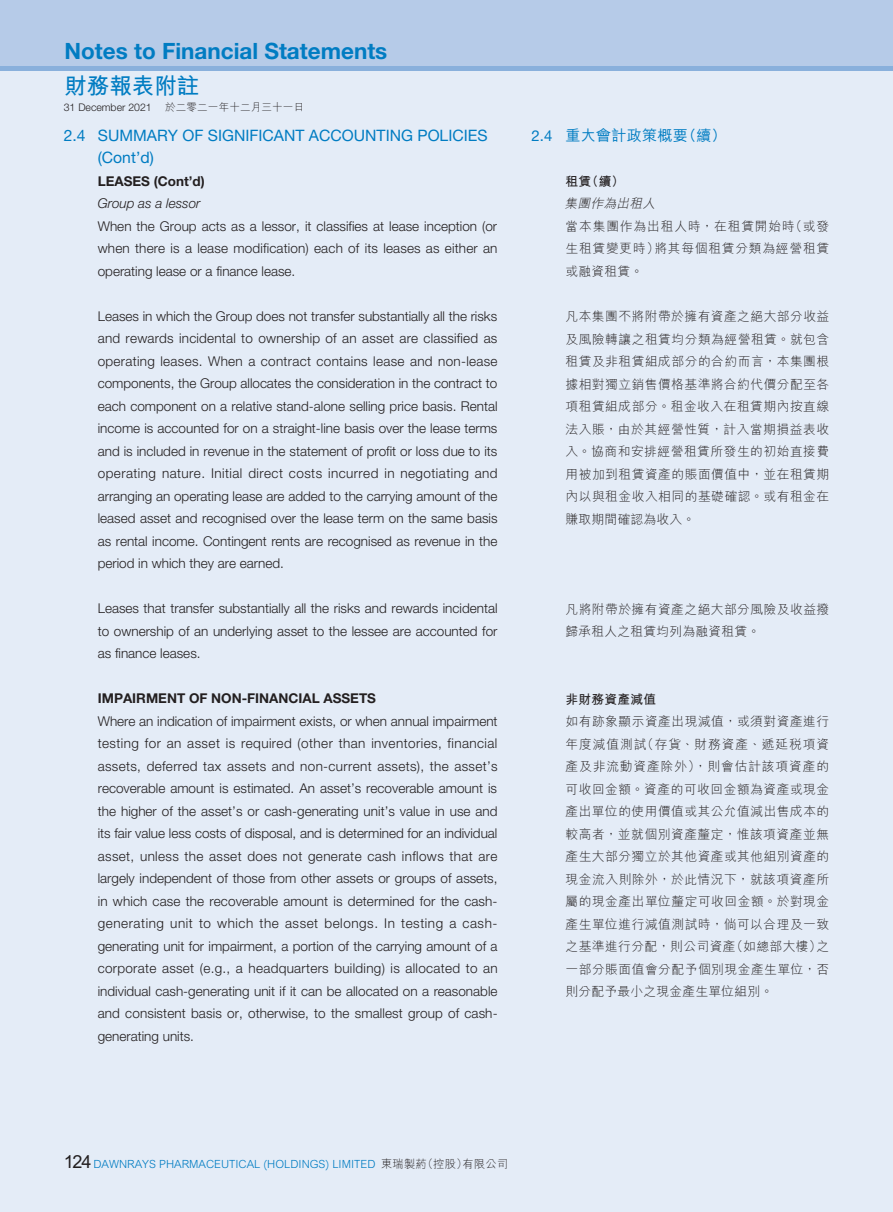
<style>
.page{position:relative;width:893px;height:1212px;background:#fff}
.page>*{position:absolute;margin:0;border:0;box-sizing:border-box;transform-origin:0 0}
.t1{font:700 22.5px "Helvetica Neue LT Std";color:#007cc2}
.t2{font:700 22.5px "M Hei HK";color:#007cc2}
._01_H1_E{font:15.75px/22.5px "Helvetica Neue LT Std";color:#007cc2}
._001_H1_C{font:500 15px "M Hei HK";letter-spacing:.02em;color:#007cc2}
._00_txt_E{font:300 13.5px/22.5px "Helvetica Neue LT Std";color:#231f20;text-align:justify}
._02_H2_E{font:700 13.5px "Helvetica Neue LT Std";color:#231f20}
._03_H3_E{font:italic 300 13.5px "Helvetica Neue LT Std";color:#231f20}
._000_txt_C{font:300 12.75px/22.5px "M Hei HK";letter-spacing:.04em;color:#231f20;text-align:justify}
._002_H2_C{font:700 12.75px "M Hei HK";letter-spacing:.02em;color:#231f20}
._003_H3_C{font:italic 300 12.75px "M Hei HK";color:#231f20}
.t3{font:300 11.25px "M Hei HK";color:#007cc2}
.t4{font:300 10.5px "Helvetica Neue LT Std";color:#231f20}
.t5{font:300 10.5px "M Hei HK";letter-spacing:.02em;color:#231f20}
.s1{font-family:"Helvetica Neue LT Std";font-weight:400}
.s2{font-weight:500;font-size:18px;color:#231f20}
.s3{color:#231f20}
</style>
<div class="page">
<div style="left:0;top:71px;width:893px;height:1141px;background:#e4ecf7"></div>
<div style="left:0;top:0;width:893px;height:67px;background:#b6cbe8"></div>
<hr style="left:0;top:67px;width:893px;height:4px;background:#89b0dc">
<h1 class="t1" style="left:64px;top:37px;width:324px">Notes to Financial Statements</h1>
<h1 class="t2" style="left:64px;top:69px;width:136px">財務報表附註</h1>
<p class="t4" style="left:64px;top:101px;width:89px">31 December 2021</p>
<p class="t5" style="left:165px;top:102px;width:141px">於二零二一年十二月三十一日</p>
<p class="_01_H1_E" style="left:98px;top:124px;width:391px;text-indent:-34px">2.4 SUMMARY OF SIGNIFICANT ACCOUNTING POLICIES (Cont’d)</p>
<p class="_02_H2_E" style="left:98px;top:172px;width:109px">LEASES (Cont’d)</p>
<p class="_03_H3_E" style="left:98px;top:195px;width:104px">Group as a lessor</p>
<p class="_00_txt_E" style="left:98px;top:214px;width:401px">When the Group acts as a lessor, it classifies at lease inception (or when there is a lease modification) each of its leases as either an operating lease or a finance lease.</p>
<p class="_00_txt_E" style="left:98px;top:304px;width:401px">Leases in which the Group does not transfer substantially all the risks and rewards incidental to ownership of an asset are classified as operating leases. When a contract contains lease and non-lease components, the Group allocates the consideration in the contract to each component on a relative stand-alone selling price basis. Rental income is accounted for on a straight-line basis over the lease terms and is included in revenue in the statement of profit or loss due to its operating nature. Initial direct costs incurred in negotiating and arranging an operating lease are added to the carrying amount of the leased asset and recognised over the lease term on the same basis as rental income. Contingent rents are recognised as revenue in the period in which they are earned.</p>
<p class="_00_txt_E" style="left:98px;top:597px;width:401px">Leases that transfer substantially all the risks and rewards incidental to ownership of an underlying asset to the lessee are accounted for as finance leases.</p>
<p class="_02_H2_E" style="left:98px;top:690px;width:280px">IMPAIRMENT OF NON-FINANCIAL ASSETS</p>
<p class="_00_txt_E" style="left:98px;top:709px;width:401px">Where an indication of impairment exists, or when annual impairment testing for an asset is required (other than inventories, financial assets, deferred tax assets and non-current assets), the asset’s recoverable amount is estimated. An asset’s recoverable amount is the higher of the asset’s or cash-generating unit’s value in use and its fair value less costs of disposal, and is determined for an individual asset, unless the asset does not generate cash inflows that are largely independent of those from other assets or groups of assets, in which case the recoverable amount is determined for the cash&shy;generating unit to which the asset belongs. In testing a cash&shy;generating unit for impairment, a portion of the carrying amount of a corporate asset (e.g., a headquarters building) is allocated to an individual cash-generating unit if it can be allocated on a reasonable and consistent basis or, otherwise, to the smallest group of cash&shy;generating units.</p>
<p class="_001_H1_C" style="left:531px;top:125px;width:196px"><span class="s1">2.4</span> 重大會計政策概要（續）</p>
<p class="_002_H2_C" style="left:565px;top:172px;width:60px">租賃（續）</p>
<p class="_003_H3_C" style="left:564px;top:197px;width:95px">集團作為出租人</p>
<p class="_000_txt_C" style="left:565px;top:215px;width:265px">當本集團作為出租人時，在租賃開始時（或發生租賃變更時）將其每個租賃分類為經營租賃或融資租賃。</p>
<p class="_000_txt_C" style="left:565px;top:305px;width:265px">凡本集團不將附帶於擁有資產之絕大部分收益及風險轉讓之租賃均分類為經營租賃。就包含租賃及非租賃組成部分的合約而言，本集團根據相對獨立銷售價格基準將合約代價分配至各項租賃組成部分。租金收入在租賃期內按直線法入賬，由於其經營性質，計入當期損益表收入。協商和安排經營租賃所發生的初始直接費用被加到租賃資產的賬面價值中，並在租賃期內以與租金收入相同的基礎確認。或有租金在賺取期間確認為收入。</p>
<p class="_000_txt_C" style="left:565px;top:597px;width:265px">凡將附帶於擁有資產之絕大部分風險及收益撥歸承租人之租賃均列為融資租賃。</p>
<p class="_002_H2_C" style="left:565px;top:689px;width:92px">非財務資產減值</p>
<p class="_000_txt_C" style="left:565px;top:710px;width:265px">如有跡象顯示資產出現減值，或須對資產進行年度減值測試（存貨、財務資產、遞延稅項資產及非流動資產除外），則會估計該項資產的可收回金額。資產的可收回金額為資產或現金產出單位的使用價值或其公允值減出售成本的較高者，並就個別資產釐定，惟該項資產並無產生大部分獨立於其他資產或其他組別資產的現金流入則除外，於此情況下，就該項資產所屬的現金產出單位釐定可收回金額。於對現金產生單位進行減值測試時，倘可以合理及一致之基準進行分配，則公司資產（如總部大樓）之一部分賬面值會分配予個別現金產生單位，否則分配予最小之現金產生單位組別。</p>
<p class="t3" style="left:64px;top:1158px;width:446px"><span class="s2">124</span> DAWNRAYS PHARMACEUTICAL (HOLDINGS) LIMITED <span class="s3">東瑞製葯（控股）有限公司</span></p>
</div>
